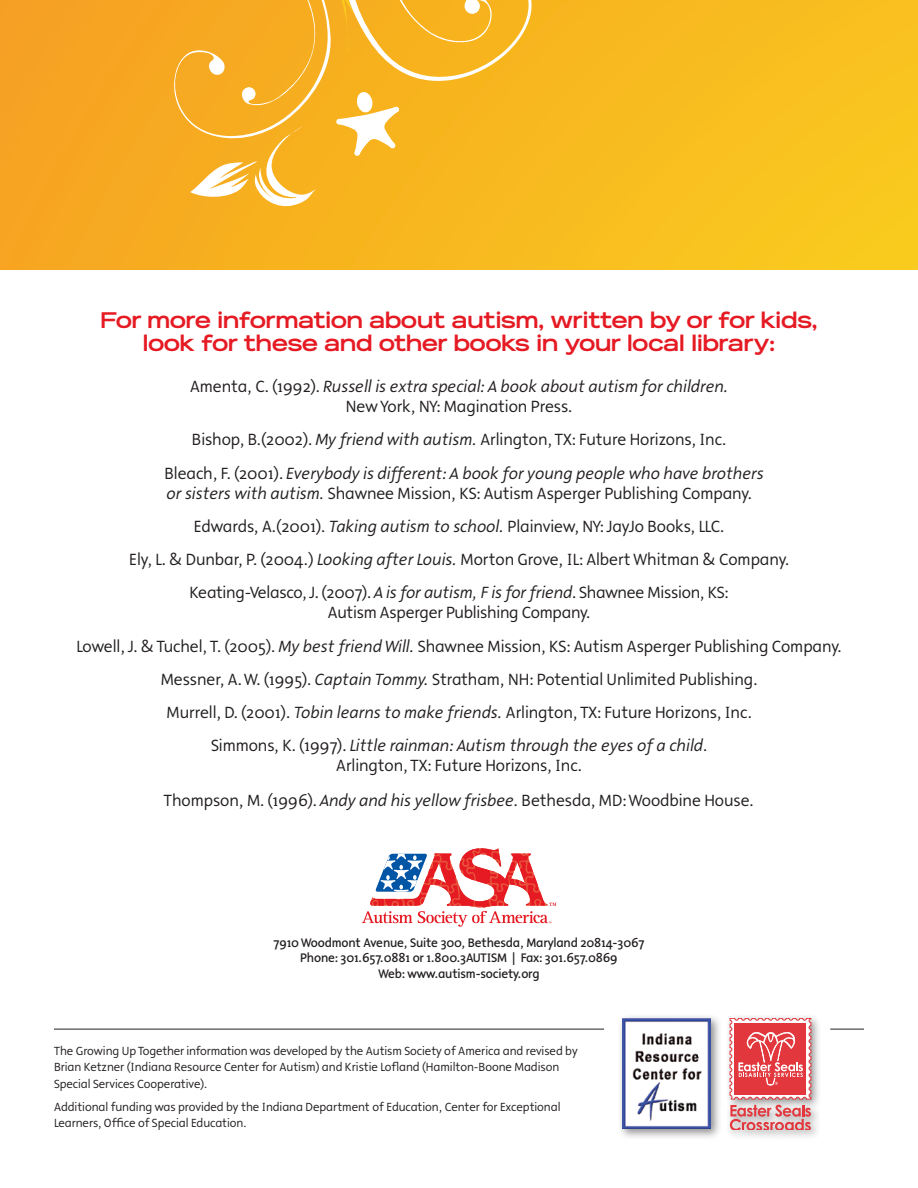
<style>
.page{position:relative;width:918px;height:1188px;background:#fff}
.page>*{position:absolute;margin:0;border:0;box-sizing:border-box;transform-origin:0 0}
.t1{font:700 22.5px/22.5px "Reservation Wide";color:#e51a23;text-align:center}
.t2{font:300 16.5px/19.8px "Malcom";color:#231f20;text-align:center}
.t3{font:italic 300 16.5px/19.8px "Malcom";color:#231f20;text-align:center}
.t4{font:12.75px "Malcom";letter-spacing:-.015em;color:#231f20}
.t5{font:300 12px/16.5px "Malcom";color:#231f20}
.s1{font-style:normal}
.s2{font-style:italic}
</style>
<div class="page">
<svg style="left:0;top:0;width:918px;height:270px;background:#f7b91f"></svg>
<svg style="left:337px;top:0;width:581px;height:91px;background:#f7bc23"></svg>
<div style="left:366px;top:0;width:327px;height:48px;background:#f7b51e"></div>
<div style="left:0;top:0;width:333px;height:144px;background:#f7a921"></div>
<div style="left:0;top:0;width:322px;height:111px;background:#f7a721"></div>
<svg style="left:190px;top:126px;width:127px;height:83px"></svg>
<svg style="left:336px;top:91px;width:63px;height:65px"></svg>
<svg style="left:362px;top:848px;width:194px;height:79px"></svg>
<div style="left:725px;top:1013px;width:110px;height:137px;background:#231f20;opacity:.5"></div>
<svg style="left:738px;top:1018px;width:73px;height:111px;background:#e3787c"></svg>
<div style="left:617px;top:1013px;width:121px;height:136px;background:#231f20;opacity:.5"></div>
<img style="left:622px;top:1018px;width:89px;height:111px">
<hr style="left:54px;top:1029px;width:550px;height:1px;background:#231f20">
<hr style="left:830px;top:1029px;width:34px;height:1px;background:#231f20">
<p class="t1" style="left:100px;top:310px;width:719px">For more information about autism, written by or for kids, look for these and other books in your local library:</p>
<p class="t3" style="left:190px;top:377px;width:540px"><span class="s1">Amenta, C. (1992).</span> Russell is extra special: A book about autism for children.<br><span class="s1">New York, NY: Magination Press.</span></p>
<p class="t2" style="left:192px;top:430px;width:536px">Bishop, B.(2002). <span class="s2">My friend with autism.</span> Arlington, TX: Future Horizons, Inc.</p>
<p class="t3" style="left:164px;top:463px;width:601px;text-align:left"><span class="s1">Bleach, F. (2001).</span> Everybody is different: A book for young people who have brothers or sisters with autism. <span class="s1">Shawnee Mission, KS: Autism Asperger Publishing Company.</span></p>
<p class="t2" style="left:194px;top:516px;width:532px">Edwards, A.(2001). <span class="s2">Taking autism to school.</span> Plainview, NY: JayJo Books, LLC.</p>
<p class="t2" style="left:129px;top:550px;width:662px">Ely, L. &amp; Dunbar, P. (2004.) <span class="s2">Looking after Louis.</span> Morton Grove, IL: Albert Whitman &amp; Company.</p>
<p class="t2" style="left:190px;top:583px;width:541px">Keating-Velasco, J. (2007). <span class="s2">A is for autism, F is for friend</span>. Shawnee Mission, KS:<br>Autism Asperger Publishing Company.</p>
<p class="t2" style="left:77px;top:636px;width:767px">Lowell, J. &amp; Tuchel, T. (2005). <span class="s2">My best friend Will.</span> Shawnee Mission, KS: Autism Asperger Publishing Company.</p>
<p class="t2" style="left:161px;top:669px;width:599px">Messner, A. W. (1995). <span class="s2">Captain Tommy.</span> Stratham, NH: Potential Unlimited Publishing.</p>
<p class="t2" style="left:167px;top:703px;width:587px">Murrell, D. (2001). <span class="s2">Tobin learns to make friends.</span> Arlington, TX: Future Horizons, Inc.</p>
<p class="t2" style="left:211px;top:736px;width:498px">Simmons, K. (1997). <span class="s2">Little rainman: Autism through the eyes of a child</span>.<br>Arlington, TX: Future Horizons, Inc.</p>
<p class="t2" style="left:164px;top:791px;width:592px">Thompson, M. (1996). <span class="s2">Andy and his yellow frisbee.</span> Bethesda, MD: Woodbine House.</p>
<p class="t4" style="left:274px;top:934px;width:372px">7910 Woodmont Avenue, Suite 300, Bethesda, Maryland 20814-3067</p>
<p class="t4" style="left:300px;top:950px;width:319px">Phone: 301.657.0881 or 1.800.3AUTISM | Fax: 301.657.0869</p>
<p class="t4" style="left:378px;top:965px;width:163px">Web: www.autism-society.org</p>
<p class="t5" style="left:54px;top:1042px;width:525px">The Growing Up Together information was developed by the Autism Society of America and revised by<br>Brian Ketzner (Indiana Resource Center for Autism) and Kristie Lofland (Hamilton-Boone Madison<br>Special Services Cooperative).</p>
<p class="t5" style="left:54px;top:1098px;width:508px">Additional funding was provided by the Indiana Department of Education, Center for Exceptional<br>Learners, Office of Special Education.</p>
</div>
